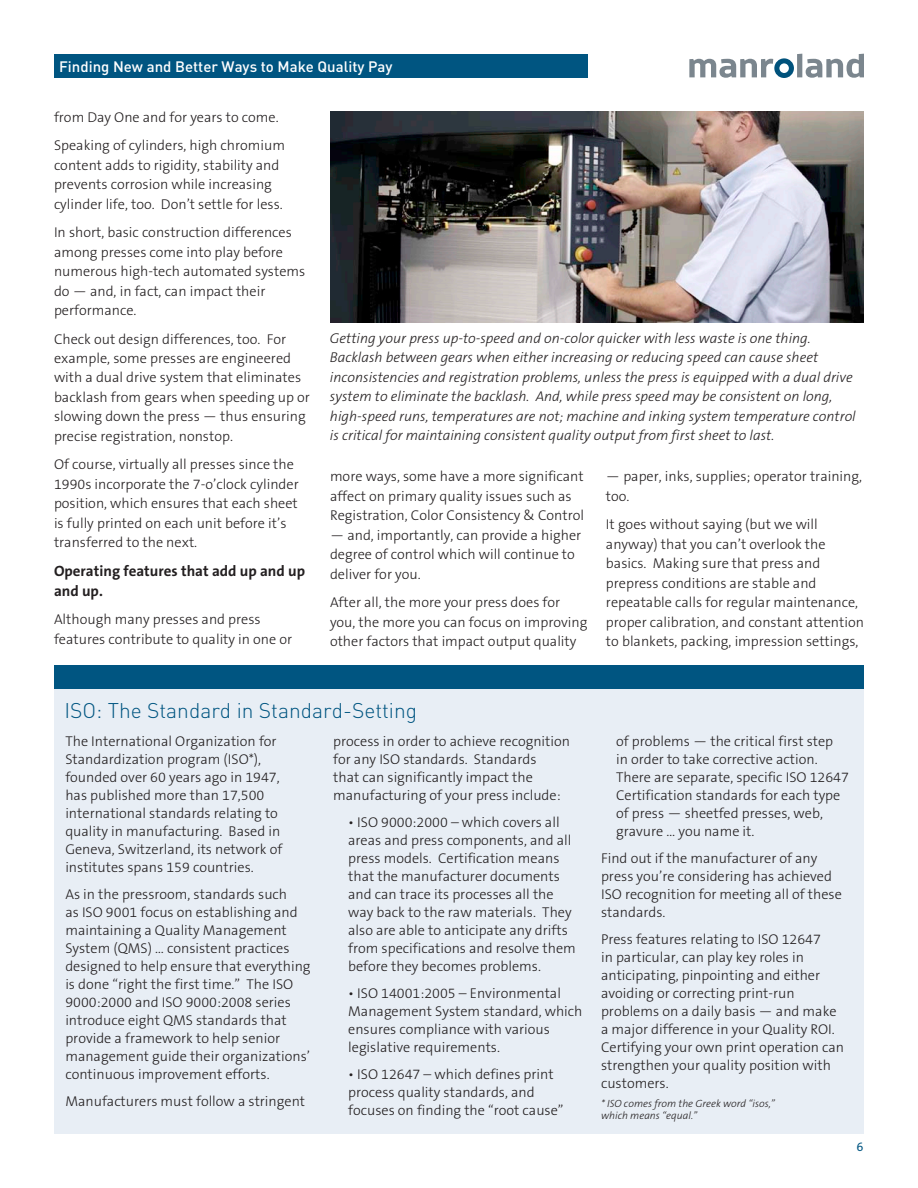
<style>
.page{position:relative;width:918px;height:1188px;background:#fff}
.page>*{position:absolute;margin:0;border:0;box-sizing:border-box;transform-origin:0 0}
.t1{font:300 21px "DIN Pro";color:#005581}
.t2{font:500 15px "DIN Pro";color:#fff}
.t3{font:700 15px/19.5px "The Sans B W7";color:#231f20}
.t4{font:300 14.25px/18px "The Sans B W3";color:#231f20}
.t5{font:italic 300 14.25px/19.5px "The Sans B W3";color:#231f20}
.t6{font:12px "The Sans";color:#005581}
.t7{font:italic 300 10.5px/12px "The Sans B W3";color:#231f20}
</style>
<div class="page">
<div style="left:54px;top:54px;width:534px;height:24px;background:#005581"></div>
<div style="left:797px;top:54px;width:5px;height:23px;background:#7b868e"></div>
<svg style="left:689px;top:58px;width:105px;height:20px"></svg>
<svg style="left:806px;top:54px;width:58px;height:24px"></svg>
<div style="left:54px;top:665px;width:810px;height:24px;background:#005581"></div>
<div style="left:55px;top:689px;width:809px;height:445px;background:#e8eef5"></div>
<img style="left:330px;top:111px;width:534px;height:212px">
<p class="t2" style="left:59px;top:56px;width:335px">Finding N ew and Better Ways to Make Quality Pay</p>
<p class="t4" style="left:54px;top:103px;width:232px;line-height:28.5px">from Day One and for years to come.<br>Speaking of cylinders, high chromium</p>
<p class="t4" style="left:54px;top:155px;width:230px;line-height:19.5px">content adds to rigidity, stability and prevents corrosion while increasing cylinder life, too. Don’t settle for less.</p>
<p class="t4" style="left:54px;top:223px;width:253px;line-height:19.5px">In short, basic construction differences among presses come into play before numerous high-tech automated systems do — and, in fact, can impact their performance.</p>
<p class="t4" style="left:54px;top:329px;width:257px;line-height:19.5px">Check out design differences, too. For example, some presses are engineered with a dual drive system that eliminates backlash from gears when speeding up or slowing down the press — thus ensuring precise registration, nonstop.</p>
<p class="t4" style="left:54px;top:455px;width:246px;line-height:19.5px">Of course, virtually all presses since the 1990s incorporate the 7-o’clock cylinder position, which ensures that each sheet is fully printed on each unit before it’s transferred to the next.</p>
<p class="t3" style="left:54px;top:561px;width:253px">Operating features that add up and up and up.</p>
<p class="t4" style="left:54px;top:610px;width:240px;line-height:19.5px">Although many presses and press features contribute to quality in one or</p>
<p class="t5" style="left:330px;top:329px;width:527px">Getting your press up-to-speed and on-color quicker with less waste is one thing.<br>Backlash between gears when either increasing or reducing speed can cause sheet inconsistencies and registration problems, unless the press is equipped with a dual drive system to eliminate the backlash. And, while press speed may be consistent on long, high-speed runs, temperatures are not; machine and inking system temperature control is critical for maintaining consistent quality output from first sheet to last.</p>
<p class="t4" style="left:330px;top:467px;width:256px;line-height:19.5px">more ways, some have a more significant affect on primary quality issues such as<br>Registration, Color Consistency &amp; Control</p>
<p class="t4" style="left:330px;top:525px;width:253px;line-height:19.5px">— and, importantly, can provide a higher degree of control which will continue to deliver for you.</p>
<p class="t4" style="left:330px;top:593px;width:259px;line-height:19.5px">After all, the more your press does for you, the more you can focus on improving other factors that impact output quality</p>
<p class="t4" style="left:606px;top:467px;width:258px;line-height:19.5px">— paper, inks, supplies; operator training, too.</p>
<p class="t4" style="left:606px;top:515px;width:260px;line-height:19.5px">It goes without saying (but we will anyway) that you can’t overlook the basics. Making sure that press and prepress conditions are stable and repeatable calls for regular maintenance, proper calibration, and constant attention to blankets, packing, impression settings,</p>
<h1 class="t1" style="left:64px;top:697px;width:354px">ISO: The Standard in Standard-Setting</h1>
<p class="t4" style="left:65px;top:733px;width:219px">The International Organization for Standardization program (ISO*), founded over 60 years ago in 1947, has published more than 17,500 international standards relating to quality in manufacturing. Based in Geneva, Switzerland, its network of institutes spans 159 countries.</p>
<p class="t4" style="left:65px;top:886px;width:247px">As in the pressroom, standards such<br>as ISO 9001 focus on establishing and maintaining a Quality Management System (QMS) … consistent practices designed to help ensure that everything is done “right the first time.” The ISO 9000:2000 and ISO 9000:2008 series introduce eight QMS standards that provide a framework to help senior management guide their organizations’ continuous improvement efforts.</p>
<p class="t4" style="left:65px;top:1092px;width:241px">Manufacturers must follow a stringent</p>
<p class="t4" style="left:333px;top:732px;width:238px">process in order to achieve recognition for any ISO standards. Standards<br>that can significantly impact the manufacturing of your press include:</p>
<p class="t4" style="left:348px;top:813px;width:229px">• ISO 9000:2000 – which covers all areas and press components, and all press models. Certification means that the manufacturer documents and can trace its processes all the way back to the raw materials. They also are able to anticipate any drifts from specifications and resolve them before they becomes problems.</p>
<p class="t4" style="left:348px;top:984px;width:236px">• ISO 14001:2005 – Environmental<br>Management System standard, which ensures compliance with various legislative requirements.</p>
<p class="t4" style="left:348px;top:1065px;width:217px">• ISO 12647 – which defines print process quality standards, and focuses on finding the “root cause”</p>
<p class="t4" style="left:616px;top:732px;width:234px">of problems — the critical first step<br>in order to take corrective action.<br>There are separate, specific ISO 12647<br>Certification standards for each type of press — sheetfed presses, web, gravure … you name it.</p>
<p class="t4" style="left:601px;top:849px;width:242px">Find out if the manufacturer of any press you’re considering has achieved<br>ISO recognition for meeting all of these standards.</p>
<p class="t4" style="left:601px;top:930px;width:245px">Press features relating to ISO 12647<br>in particular, can play key roles in anticipating, pinpointing and either avoiding or correcting print-run problems on a daily basis — and make a major difference in your Quality ROI.<br>Certifying your own print operation can strengthen your quality position with customers.</p>
<p class="t7" style="left:601px;top:1098px;width:175px">* ISO comes from the Greek word “isos,” which means “equal.”</p>
<p class="t6" style="left:856px;top:1137px;width:8px">6</p>
</div>
